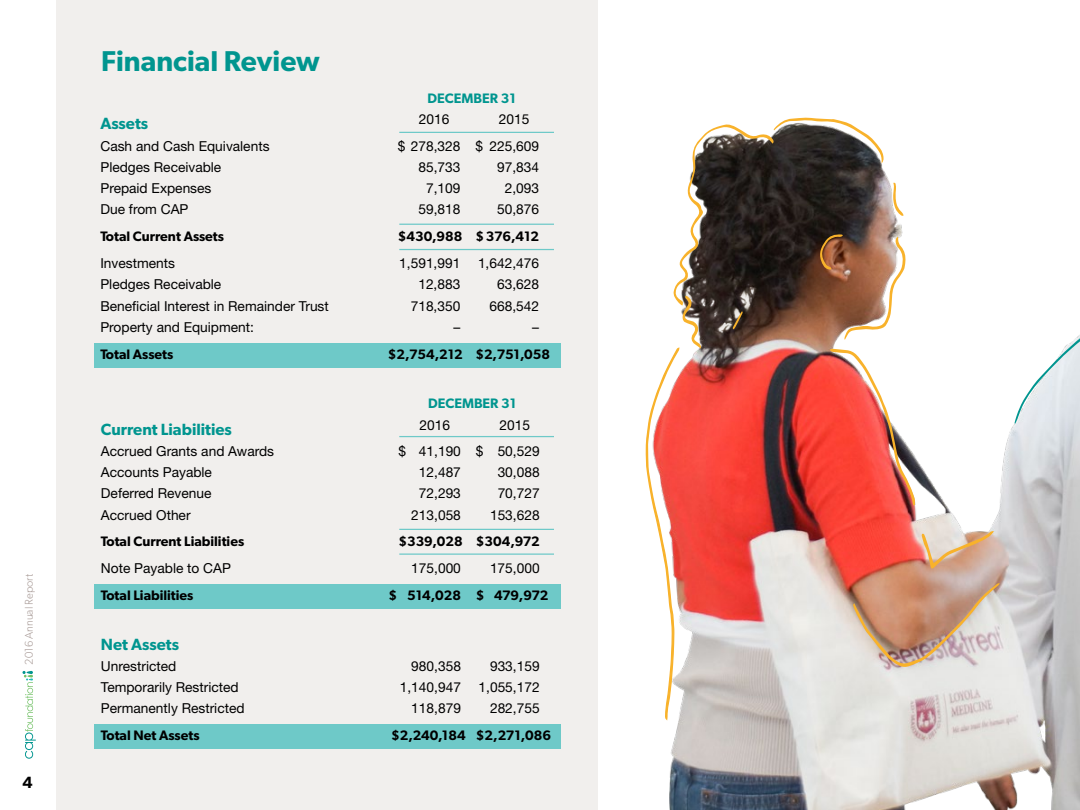
<style>
.page{position:relative;width:1080px;height:810px;background:#fff}
.page>*{position:absolute;margin:0;border:0;box-sizing:border-box;transform-origin:0 0}
.t1{font:600 28.75px "Gibson";color:#00958f}
.t2{font:600 16.25px "Gibson";color:#00958f}
.t3{font:600 16.25px "Gibson";color:#000}
.t4{font:13.75px "Helvetica Neue LT Std";color:#000}
.t5{font:600 13.75px "Gibson";color:#000}
.t6{font:600 13.75px "Gibson";color:#00958f}
.t7{font:300 11.25px "Gibson";color:#a69894}
</style>
<div class="page">
<div style="left:56px;top:0;width:542px;height:810px;background:#f1efed"></div>
<svg style="left:22px;top:671px;width:14px;height:88px"></svg>
<div style="left:94px;top:343px;width:466px;height:24px;background:#6ec9c8"></div>
<hr style="left:399px;top:132px;width:155px;height:1px;background:#6ec9c8">
<hr style="left:399px;top:224px;width:155px;height:1px;background:#6ec9c8">
<hr style="left:399px;top:249px;width:155px;height:1px;background:#6ec9c8">
<div style="left:94px;top:584px;width:466px;height:24px;background:#6ec9c8"></div>
<div style="left:94px;top:724px;width:466px;height:24px;background:#6ec9c8"></div>
<hr style="left:399px;top:436px;width:155px;height:1px;background:#6ec9c8">
<hr style="left:399px;top:529px;width:155px;height:1px;background:#6ec9c8">
<hr style="left:399px;top:554px;width:155px;height:1px;background:#6ec9c8">
<img style="left:669px;top:117px;width:411px;height:693px">
<svg style="left:1014px;top:309px;width:66px;height:115px"></svg>
<img style="left:645px;top:118px;width:355px;height:603px">
<p class="t7" style="left:22px;top:665px;width:92px;rotate:-90deg">2016 Annual Report</p>
<p class="t3" style="left:22px;top:772px;width:12px">4</p>
<h1 class="t1" style="left:101px;top:44px;width:220px">Financial Review</h1>
<p class="t6" style="left:428px;top:90px;width:90px">DECEMBER 31</p>
<p class="t2" style="left:100px;top:114px;width:49px">Assets</p>
<p class="t4" style="left:419px;top:111px;width:32px">2016</p>
<p class="t4" style="left:499px;top:111px;width:32px">2015</p>
<p class="t4" style="left:100px;top:138px;width:171px">Cash and Cash Equivalents</p>
<p class="t4" style="left:398px;top:138px;width:143px">$ 278,328 $ 225,609</p>
<p class="t4" style="left:100px;top:159px;width:122px">Pledges Receivable</p>
<p class="t4" style="left:418px;top:159px;width:44px">85,733</p>
<p class="t4" style="left:497px;top:159px;width:44px">97,834</p>
<p class="t4" style="left:100px;top:180px;width:113px">Prepaid Expenses</p>
<p class="t4" style="left:426px;top:180px;width:36px">7,109</p>
<p class="t4" style="left:505px;top:180px;width:36px">2,093</p>
<p class="t4" style="left:100px;top:201px;width:90px">Due from CAP</p>
<p class="t4" style="left:418px;top:201px;width:44px">59,818</p>
<p class="t4" style="left:497px;top:201px;width:44px">50,876</p>
<p class="t5" style="left:100px;top:228px;width:125px">Total Current Assets</p>
<p class="t5" style="left:398px;top:228px;width:143px">$430,988 $376,412</p>
<p class="t4" style="left:100px;top:255px;width:76px">Investments</p>
<p class="t4" style="left:399px;top:255px;width:63px">1,591,991</p>
<p class="t4" style="left:478px;top:255px;width:63px">1,642,476</p>
<p class="t4" style="left:100px;top:276px;width:122px">Pledges Receivable</p>
<p class="t4" style="left:418px;top:276px;width:44px">12,883</p>
<p class="t4" style="left:497px;top:276px;width:44px">63,628</p>
<p class="t4" style="left:100px;top:298px;width:230px">Beneficial Interest in Remainder Trust</p>
<p class="t4" style="left:411px;top:298px;width:51px">718,350</p>
<p class="t4" style="left:489px;top:298px;width:51px">668,542</p>
<p class="t4" style="left:100px;top:319px;width:155px">Property and Equipment:</p>
<p class="t4" style="left:454px;top:319px;width:8px">–</p>
<p class="t4" style="left:532px;top:319px;width:8px">–</p>
<p class="t5" style="left:100px;top:346px;width:74px">Total Assets</p>
<p class="t5" style="left:388px;top:346px;width:164px">$2,754,212 $2,751,058</p>
<p class="t6" style="left:428px;top:395px;width:90px">DECEMBER 31</p>
<p class="t2" style="left:101px;top:419px;width:132px">Current Liabilities</p>
<p class="t4" style="left:419px;top:416px;width:32px">2016</p>
<p class="t4" style="left:499px;top:416px;width:32px">2015</p>
<p class="t4" style="left:101px;top:443px;width:175px">Accrued Grants and Awards</p>
<p class="t4" style="left:398px;top:443px;width:143px">$ 41,190 $ 50,529</p>
<p class="t4" style="left:101px;top:464px;width:113px">Accounts Payable</p>
<p class="t4" style="left:419px;top:464px;width:44px">12,487</p>
<p class="t4" style="left:498px;top:464px;width:44px">30,088</p>
<p class="t4" style="left:101px;top:485px;width:112px">Deferred Revenue</p>
<p class="t4" style="left:419px;top:485px;width:44px">72,293</p>
<p class="t4" style="left:498px;top:485px;width:44px">70,727</p>
<p class="t4" style="left:101px;top:506px;width:91px">Accrued Other</p>
<p class="t4" style="left:411px;top:506px;width:51px">213,058</p>
<p class="t4" style="left:490px;top:506px;width:51px">153,628</p>
<p class="t5" style="left:101px;top:533px;width:145px">Total Current Liabilities</p>
<p class="t5" style="left:398px;top:533px;width:143px">$339,028 $304,972</p>
<p class="t4" style="left:101px;top:560px;width:132px">Note Payable to CAP</p>
<p class="t4" style="left:411px;top:560px;width:51px">175,000</p>
<p class="t4" style="left:490px;top:560px;width:51px">175,000</p>
<p class="t5" style="left:101px;top:587px;width:94px">Total Liabilities</p>
<p class="t5" style="left:388px;top:587px;width:162px">$ 514,028 $ 479,972</p>
<p class="t2" style="left:101px;top:634px;width:80px">Net Assets</p>
<p class="t4" style="left:101px;top:658px;width:77px">Unrestricted</p>
<p class="t4" style="left:411px;top:658px;width:51px">980,358</p>
<p class="t4" style="left:490px;top:658px;width:51px">933,159</p>
<p class="t4" style="left:101px;top:679px;width:139px">Temporarily Restricted</p>
<p class="t4" style="left:400px;top:679px;width:63px">1,140,947</p>
<p class="t4" style="left:479px;top:679px;width:63px">1,055,172</p>
<p class="t4" style="left:101px;top:700px;width:145px">Permanently Restricted</p>
<p class="t4" style="left:411px;top:700px;width:51px">118,879</p>
<p class="t4" style="left:490px;top:700px;width:51px">282,755</p>
<p class="t5" style="left:101px;top:727px;width:100px">Total Net Assets</p>
<p class="t5" style="left:391px;top:727px;width:161px">$2,240,184 $2,271,086</p>
</div>
